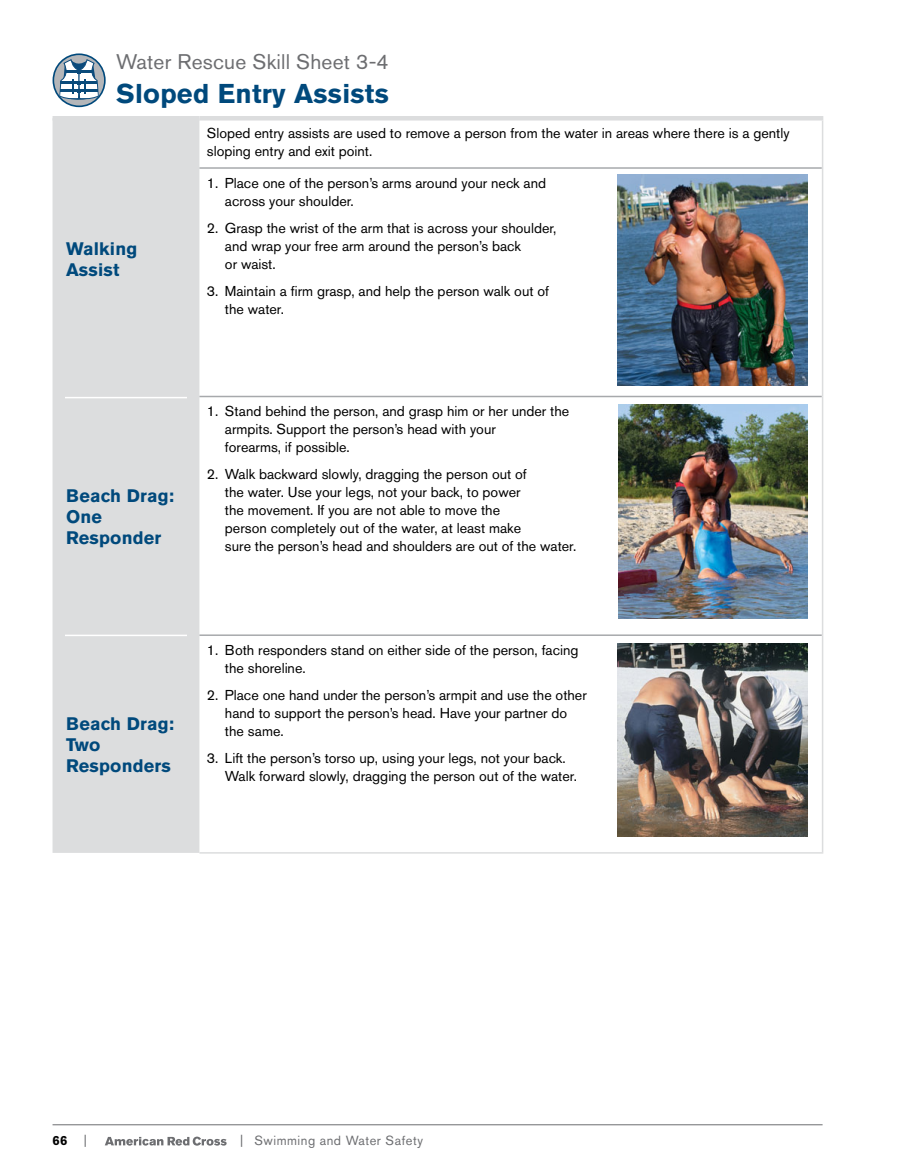
<style>
.page{position:relative;width:903px;height:1173px;background:#fff}
.page>*{position:absolute;margin:0;border:0;box-sizing:border-box;transform-origin:0 0}
.t1{font:700 27px "Akzidenz Grotesk BE";letter-spacing:.01em;color:#00497c}
.t2{font:21px "Akzidenz Grotesk BE";letter-spacing:.01em;color:#6d6e71}
.t3{font:700 18px/21px "Akzidenz Grotesk BE";letter-spacing:.01em;color:#00497c}
.t4{font:14.25px/18px "Akzidenz Grotesk BE";color:#000}
.t5{font:13.2px "Akzidenz Grotesk BE";letter-spacing:.04em;color:#6d6e71}
.t6{font:700 13.2px "Akzidenz Grotesk BE";color:#000}
</style>
<div class="page">
<hr style="left:53px;top:1123px;width:769px;height:1px;background:#6d6e71">
<svg style="left:105px;top:1136px;width:121px;height:9px"></svg>
<div style="left:53px;top:120px;width:146px;height:732px;background:#dcddde"></div>
<hr style="left:199px;top:395px;width:622px;height:2px;background:#a7a9ac">
<hr style="left:199px;top:634px;width:622px;height:1px;background:#a7a9ac">
<hr style="left:199px;top:116px;width:624px;height:4px;background:#dcddde">
<hr style="left:821px;top:635px;width:2px;height:216px;background:#dcddde">
<hr style="left:199px;top:851px;width:624px;height:2px;background:#dcddde">
<hr style="left:53px;top:116px;width:146px;height:4px;background:#dcddde">
<hr style="left:199px;top:167px;width:622px;height:2px;background:#a7a9ac">
<hr style="left:821px;top:120px;width:2px;height:48px;background:#dcddde">
<hr style="left:821px;top:168px;width:2px;height:228px;background:#dcddde">
<hr style="left:821px;top:396px;width:2px;height:239px;background:#dcddde">
<img style="left:617px;top:174px;width:190px;height:212px">
<img style="left:618px;top:404px;width:189px;height:214px">
<img style="left:617px;top:643px;width:190px;height:192px">
<svg style="left:53px;top:54px;width:52px;height:52px"></svg>
<svg style="left:59px;top:60px;width:40px;height:40px"></svg>
<div style="left:53px;top:53px;width:53px;height:54px;border:2px solid #00497c;border-radius:50%"></div>
<hr style="left:65px;top:397px;width:122px;height:1px;background:#fff">
<hr style="left:65px;top:634px;width:122px;height:2px;background:#fff">
<p class="t2" style="left:116px;top:49px;width:274px">Water Rescue Skill Sheet 3-4</p>
<p class="t1" style="left:116px;top:78px;width:274px">Sloped Entry Assists</p>
<p class="t3" style="left:66px;top:238px;width:73px">Walking<br>Assist</p>
<p class="t4" style="left:207px;top:124px;width:584px">Sloped entry assists are used to remove a person from the water in areas where there is a gently sloping entry and exit point.</p>
<p class="t4" style="left:225px;top:174px;width:322px;text-indent:-18px">1. Place one of the person’s arms around your neck and across your shoulder.</p>
<p class="t4" style="left:225px;top:219px;width:333px;text-indent:-18px">2. Grasp the wrist of the arm that is across your shoulder, and wrap your free arm around the person’s back<br>or waist.</p>
<p class="t4" style="left:225px;top:282px;width:325px;text-indent:-18px">3. Maintain a firm grasp, and help the person walk out of the water.</p>
<p class="t3" style="left:66px;top:484px;width:109px">Beach Drag:<br>One<br>Responder</p>
<p class="t4" style="left:225px;top:402px;width:346px;text-indent:-18px">1. Stand behind the person, and grasp him or her under the armpits. Support the person’s head with your<br>forearms, if possible.</p>
<p class="t4" style="left:225px;top:465px;width:353px;text-indent:-18px">2. Walk backward slowly, dragging the person out of<br>the water. Use your legs, not your back, to power<br>the movement. If you are not able to move the<br>person completely out of the water, at least make<br>sure the person’s head and shoulders are out of the water.</p>
<p class="t3" style="left:66px;top:712px;width:109px">Beach Drag:<br>Two<br>Responders</p>
<p class="t4" style="left:225px;top:640px;width:355px;text-indent:-18px">1. Both responders stand on either side of the person, facing the shoreline.</p>
<p class="t4" style="left:225px;top:685px;width:363px;text-indent:-18px">2. Place one hand under the person’s armpit and use the other hand to support the person’s head. Have your partner do the same.</p>
<p class="t4" style="left:225px;top:748px;width:353px;text-indent:-18px">3. Lift the person’s torso up, using your legs, not your back.<br>Walk forward slowly, dragging the person out of the water.</p>
<p class="t6" style="left:53px;top:1132px;width:16px">66</p>
<p class="t5" style="left:84px;top:1132px;width:5px">|</p>
<p class="t5" style="left:240px;top:1132px;width:184px">| Swimming and Water Safety</p>
</div>
